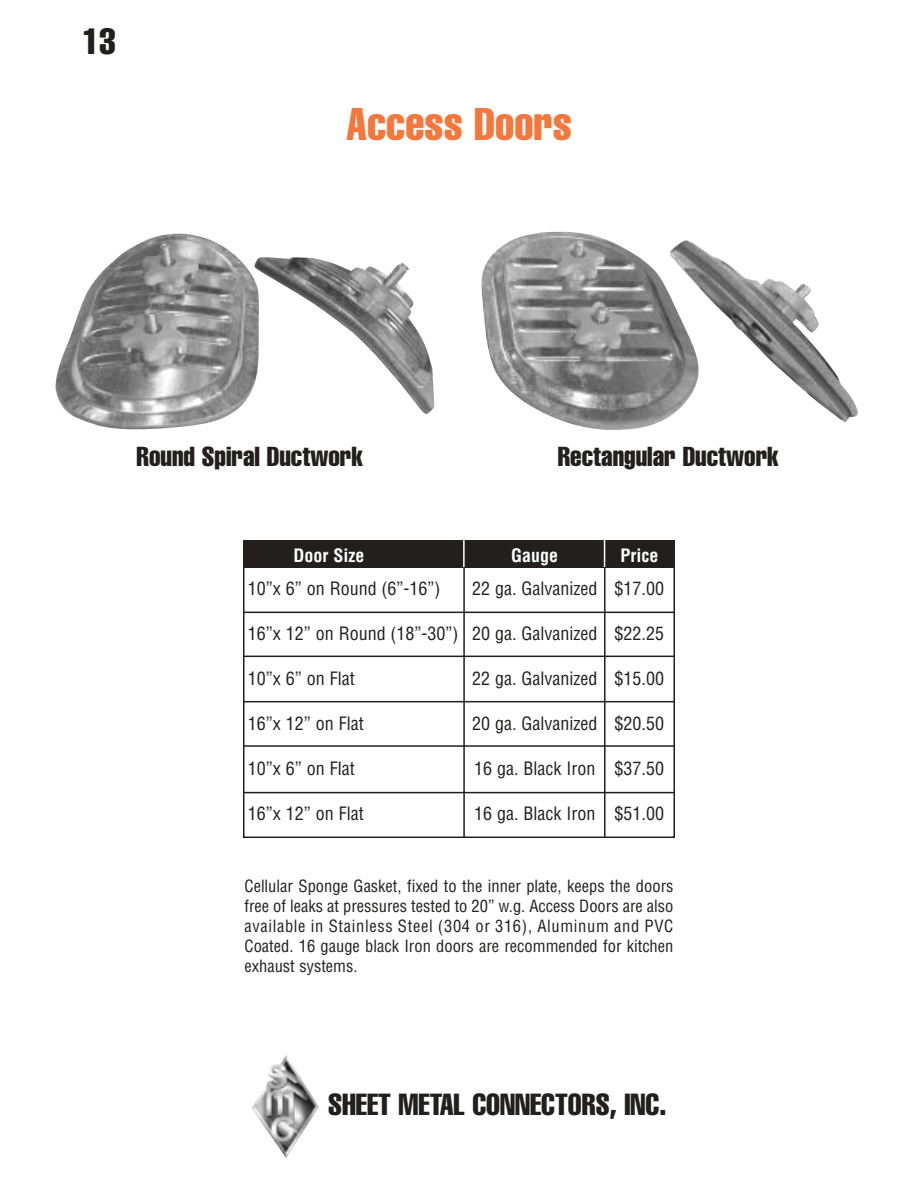
<style>
.page{position:relative;width:918px;height:1188px;background:#fff}
.page>*{position:absolute;margin:0;border:0;box-sizing:border-box;transform-origin:0 0}
.t1{font:extra-condensed 45px "Helvetica";color:#f4783e}
.t2{font:extra-condensed 36px "Helvetica";color:#231f1f}
.t3{font:extra-condensed 30px "Helvetica";color:#231f1f}
.t4{font:extra-condensed 27px "Helvetica";color:#231f1f}
.t5{font:condensed 18px "Helvetica";color:#231f1f}
.t6{font:700 condensed 18px "Helvetica";color:#fff}
.t7{font:condensed 16.5px/19.8px "Helvetica";color:#231f1f;text-align:justify}
</style>
<div class="page">
<div style="left:243px;top:540px;width:432px;height:298px;border:2px solid #231f1f"></div>
<img style="left:252px;top:1055px;width:67px;height:103px">
<div style="left:243px;top:541px;width:432px;height:27px;background:#231f1f"></div>
<img style="left:261px;top:257px;width:174px;height:157px">
<img style="left:701px;top:248px;width:157px;height:174px">
<img style="left:55px;top:234px;width:206px;height:196px">
<img style="left:481px;top:231px;width:220px;height:199px">
<hr style="left:463px;top:567px;width:2px;height:271px;background:#231f1f">
<hr style="left:604px;top:567px;width:2px;height:271px;background:#231f1f">
<hr style="left:243px;top:612px;width:432px;height:1px;background:#231f1f">
<hr style="left:243px;top:656px;width:432px;height:1px;background:#231f1f">
<hr style="left:243px;top:701px;width:432px;height:1px;background:#231f1f">
<hr style="left:243px;top:745px;width:432px;height:2px;background:#231f1f">
<hr style="left:243px;top:792px;width:432px;height:1px;background:#231f1f">
<hr style="left:463px;top:540px;width:2px;height:27px;background:#fff">
<svg style="left:604px;top:540px;width:1px;height:27px"></svg>
<h2 class="t2" style="left:82px;top:28px;width:35px">13</h2>
<h1 class="t1" style="left:346px;top:108px;width:227px">Access Doors</h1>
<h3 class="t4" style="left:137px;top:447px;width:228px">Round Spiral Ductwork</h3>
<h3 class="t4" style="left:558px;top:447px;width:222px">Rectangular Ductwork</h3>
<p class="t6" style="left:293px;top:548px;width:72px">Door Size</p>
<p class="t6" style="left:511px;top:548px;width:48px">Gauge</p>
<p class="t6" style="left:620px;top:548px;width:39px">Price</p>
<p class="t5" style="left:248px;top:581px;width:194px">10”x 6” on Round (6”-16”)</p>
<p class="t5" style="left:472px;top:581px;width:194px">22 ga. Galvanized $17.00</p>
<p class="t5" style="left:248px;top:626px;width:418px">16”x 12” on Round (18”-30”) 20 ga. Galvanized $22.25</p>
<p class="t5" style="left:248px;top:671px;width:108px">10”x 6” on Flat</p>
<p class="t5" style="left:472px;top:671px;width:194px">22 ga. Galvanized $15.00</p>
<p class="t5" style="left:248px;top:716px;width:117px">16”x 12” on Flat</p>
<p class="t5" style="left:472px;top:716px;width:194px">20 ga. Galvanized $20.50</p>
<p class="t5" style="left:248px;top:761px;width:108px">10”x 6” on Flat</p>
<p class="t5" style="left:474px;top:761px;width:192px">16 ga. Black Iron $37.50</p>
<p class="t5" style="left:248px;top:806px;width:117px">16”x 12” on Flat</p>
<p class="t5" style="left:474px;top:806px;width:192px">16 ga. Black Iron $51.00</p>
<p class="t7" style="left:245px;top:878px;width:431px">Cellular Sponge Gasket, fixed to the inner plate, keeps the doors free of leaks at pressures tested to 20” w.g. Access Doors are also available in Stainless Steel (304 or 316), Aluminum and PVC Coated. 16 gauge black Iron doors are recommended for kitchen exhaust systems.</p>
<h3 class="t3" style="left:328px;top:1093px;width:340px">SHEET METAL CONNECTORS, INC.</h3>
</div>
